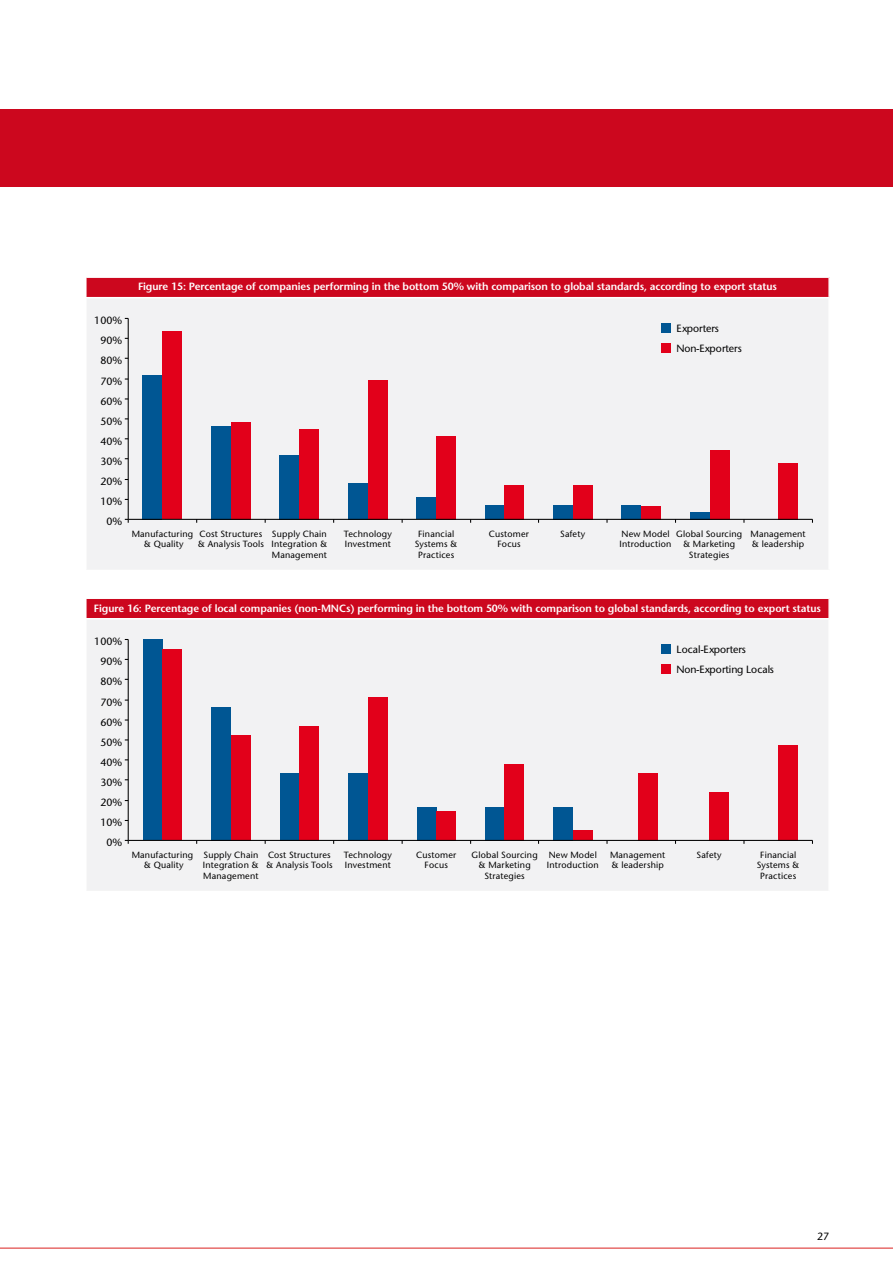
<style>
.page{position:relative;width:893px;height:1263px;background:#fff}
.page>*{position:absolute;margin:0;border:0;box-sizing:border-box;transform-origin:0 0}
.t1{font:600 10.5px "Stone Sans";letter-spacing:-.01em;color:#fff}
.t2{font:10.5px/20px "Stone Sans";letter-spacing:.005em;color:#000}
.t3{font:9px/10.8px "Stone Sans";letter-spacing:.02em;color:#000;text-align:center}
</style>
<div class="page">
<div style="left:0;top:109px;width:893px;height:78px;background:#cc071e"></div>
<hr style="left:0;top:1248px;width:893px;height:1px;background:#db211f">
<div style="left:86px;top:277px;width:743px;height:21px;background:#cc071e"></div>
<div style="left:86px;top:298px;width:743px;height:272px;background:#f2f2f3"></div>
<hr style="left:85px;top:276px;width:745px;height:2px;background:#fff">
<svg style="left:86px;top:278px;width:1px;height:19px"></svg>
<svg style="left:828px;top:278px;width:2px;height:19px"></svg>
<hr style="left:85px;top:297px;width:745px;height:1px;background:#fff">
<hr style="left:85px;top:298px;width:2px;height:272px;background:#fff">
<hr style="left:828px;top:298px;width:2px;height:272px;background:#fff">
<div style="left:143px;top:375px;width:19px;height:144px;background:#005693"></div>
<div style="left:211px;top:426px;width:20px;height:93px;background:#005693"></div>
<div style="left:280px;top:455px;width:19px;height:64px;background:#005693"></div>
<div style="left:348px;top:483px;width:20px;height:36px;background:#005693"></div>
<div style="left:417px;top:497px;width:19px;height:22px;background:#005693"></div>
<div style="left:485px;top:505px;width:20px;height:14px;background:#005693"></div>
<div style="left:553px;top:505px;width:20px;height:14px;background:#005693"></div>
<div style="left:621px;top:505px;width:20px;height:14px;background:#005693"></div>
<div style="left:690px;top:512px;width:20px;height:7px;background:#005693"></div>
<div style="left:162px;top:331px;width:20px;height:188px;background:#e2001a"></div>
<div style="left:231px;top:422px;width:19px;height:97px;background:#e2001a"></div>
<div style="left:299px;top:429px;width:20px;height:90px;background:#e2001a"></div>
<div style="left:368px;top:380px;width:19px;height:139px;background:#e2001a"></div>
<div style="left:436px;top:436px;width:20px;height:83px;background:#e2001a"></div>
<div style="left:505px;top:485px;width:19px;height:34px;background:#e2001a"></div>
<div style="left:573px;top:485px;width:19px;height:34px;background:#e2001a"></div>
<div style="left:641px;top:506px;width:20px;height:13px;background:#e2001a"></div>
<div style="left:710px;top:450px;width:19px;height:69px;background:#e2001a"></div>
<div style="left:778px;top:463px;width:20px;height:56px;background:#e2001a"></div>
<hr style="left:128px;top:318px;width:1px;height:201px;background:#000">
<hr style="left:128px;top:519px;width:684px;height:1px;background:#000">
<div style="left:661px;top:343px;width:9px;height:10px;background:#e2001a"></div>
<div style="left:661px;top:323px;width:9px;height:10px;background:#005693"></div>
<div style="left:86px;top:598px;width:743px;height:21px;background:#cc071e"></div>
<div style="left:86px;top:619px;width:743px;height:272px;background:#f2f2f3"></div>
<hr style="left:85px;top:597px;width:745px;height:2px;background:#fff">
<svg style="left:86px;top:599px;width:1px;height:19px"></svg>
<svg style="left:828px;top:599px;width:1px;height:19px"></svg>
<hr style="left:85px;top:618px;width:745px;height:1px;background:#fff">
<hr style="left:85px;top:619px;width:2px;height:272px;background:#fff">
<hr style="left:828px;top:619px;width:2px;height:272px;background:#fff">
<div style="left:143px;top:639px;width:19px;height:201px;background:#005693"></div>
<div style="left:162px;top:649px;width:20px;height:191px;background:#e2001a"></div>
<div style="left:211px;top:707px;width:20px;height:133px;background:#005693"></div>
<div style="left:231px;top:735px;width:20px;height:105px;background:#e2001a"></div>
<div style="left:280px;top:773px;width:19px;height:67px;background:#005693"></div>
<div style="left:299px;top:726px;width:20px;height:114px;background:#e2001a"></div>
<div style="left:348px;top:773px;width:20px;height:67px;background:#005693"></div>
<div style="left:368px;top:697px;width:20px;height:143px;background:#e2001a"></div>
<div style="left:417px;top:807px;width:19px;height:33px;background:#005693"></div>
<div style="left:436px;top:811px;width:20px;height:29px;background:#e2001a"></div>
<div style="left:485px;top:807px;width:20px;height:33px;background:#005693"></div>
<div style="left:505px;top:764px;width:19px;height:76px;background:#e2001a"></div>
<div style="left:553px;top:807px;width:20px;height:33px;background:#005693"></div>
<div style="left:573px;top:830px;width:19px;height:10px;background:#e2001a"></div>
<div style="left:638px;top:773px;width:19px;height:67px;background:#e2001a"></div>
<div style="left:709px;top:792px;width:20px;height:48px;background:#e2001a"></div>
<div style="left:778px;top:745px;width:20px;height:95px;background:#e2001a"></div>
<hr style="left:128px;top:639px;width:1px;height:201px;background:#000">
<hr style="left:128px;top:840px;width:684px;height:1px;background:#000">
<div style="left:661px;top:664px;width:9px;height:10px;background:#e2001a"></div>
<div style="left:661px;top:644px;width:9px;height:10px;background:#005693"></div>
<p class="t2" style="left:94px;top:311px;width:29px">100%</p>
<p class="t2" style="left:100px;top:331px;width:23px">90%</p>
<p class="t2" style="left:100px;top:351px;width:23px">80%</p>
<p class="t2" style="left:100px;top:371px;width:23px">70%</p>
<p class="t2" style="left:100px;top:391px;width:23px">60%</p>
<p class="t2" style="left:100px;top:411px;width:23px">50%</p>
<p class="t2" style="left:100px;top:431px;width:23px">40%</p>
<p class="t2" style="left:100px;top:451px;width:23px">30%</p>
<p class="t2" style="left:100px;top:472px;width:23px">20%</p>
<p class="t2" style="left:100px;top:492px;width:23px">10%</p>
<p class="t2" style="left:106px;top:512px;width:17px">0%</p>
<p class="t1" style="left:138px;top:280px;width:640px">Figure 15: Percentage of companies performing in the bottom 50% with comparison to global standards, according to export status</p>
<p class="t2" style="left:677px;top:318px;width:67px">Exporters<br>Non-Exporters</p>
<p class="t3" style="left:132px;top:528px;width:63px">Manufacturing &amp; Quality</p>
<p class="t3" style="left:271px;top:528px;width:57px;text-align:justify">Supply Chain Integration &amp; Management</p>
<p class="t3" style="left:198px;top:528px;width:68px;text-align:left">Cost Structures &amp; Analysis Tools</p>
<p class="t3" style="left:344px;top:528px;width:50px;text-align:left">Technology<br>Investment</p>
<p class="t3" style="left:489px;top:528px;width:42px">Customer<br>Focus</p>
<p class="t3" style="left:676px;top:528px;width:68px">Global Sourcing &amp; Marketing<br>Strategies</p>
<p class="t3" style="left:418px;top:528px;width:38px">Financial</p>
<p class="t3" style="left:560px;top:528px;width:27px">Safety</p>
<p class="t3" style="left:415px;top:539px;width:44px">Systems &amp;<br>Practices</p>
<p class="t3" style="left:620px;top:528px;width:53px;text-align:left">New Model<br>Introduction</p>
<p class="t3" style="left:750px;top:528px;width:57px;text-align:left">Management &amp; leadership</p>
<p class="t1" style="left:94px;top:602px;width:728px">Figure 16: Percentage of local companies (non-MNCs) performing in the bottom 50% with comparison to global standards, according to export status</p>
<p class="t2" style="left:94px;top:632px;width:29px">100%</p>
<p class="t2" style="left:100px;top:652px;width:23px">90%</p>
<p class="t2" style="left:100px;top:672px;width:23px">80%</p>
<p class="t2" style="left:100px;top:692px;width:23px">70%</p>
<p class="t2" style="left:100px;top:712px;width:23px">60%</p>
<p class="t2" style="left:100px;top:732px;width:23px">50%</p>
<p class="t2" style="left:100px;top:752px;width:23px">40%</p>
<p class="t2" style="left:100px;top:772px;width:23px">30%</p>
<p class="t2" style="left:100px;top:793px;width:23px">20%</p>
<p class="t2" style="left:100px;top:813px;width:23px">10%</p>
<p class="t2" style="left:106px;top:833px;width:17px">0%</p>
<p class="t2" style="left:677px;top:639px;width:99px">Local-Exporters<br>Non-Exporting Locals</p>
<p class="t3" style="left:132px;top:849px;width:63px">Manufacturing &amp; Quality</p>
<p class="t3" style="left:203px;top:849px;width:57px;text-align:justify">Supply Chain Integration &amp; Management</p>
<p class="t3" style="left:266px;top:849px;width:68px;text-align:left">Cost Structures &amp; Analysis Tools</p>
<p class="t3" style="left:344px;top:849px;width:50px;text-align:left">Technology<br>Investment</p>
<p class="t3" style="left:416px;top:849px;width:42px">Customer<br>Focus</p>
<p class="t3" style="left:471px;top:849px;width:68px">Global Sourcing &amp; Marketing<br>Strategies</p>
<p class="t3" style="left:547px;top:849px;width:53px;text-align:left">New Model<br>Introduction</p>
<p class="t3" style="left:610px;top:849px;width:57px;text-align:left">Management &amp; leadership</p>
<p class="t3" style="left:697px;top:849px;width:27px">Safety</p>
<p class="t3" style="left:757px;top:849px;width:44px">Financial<br>Systems &amp;<br>Practices</p>
<p class="t2" style="left:817px;top:1226px;width:14px">27</p>
</div>
